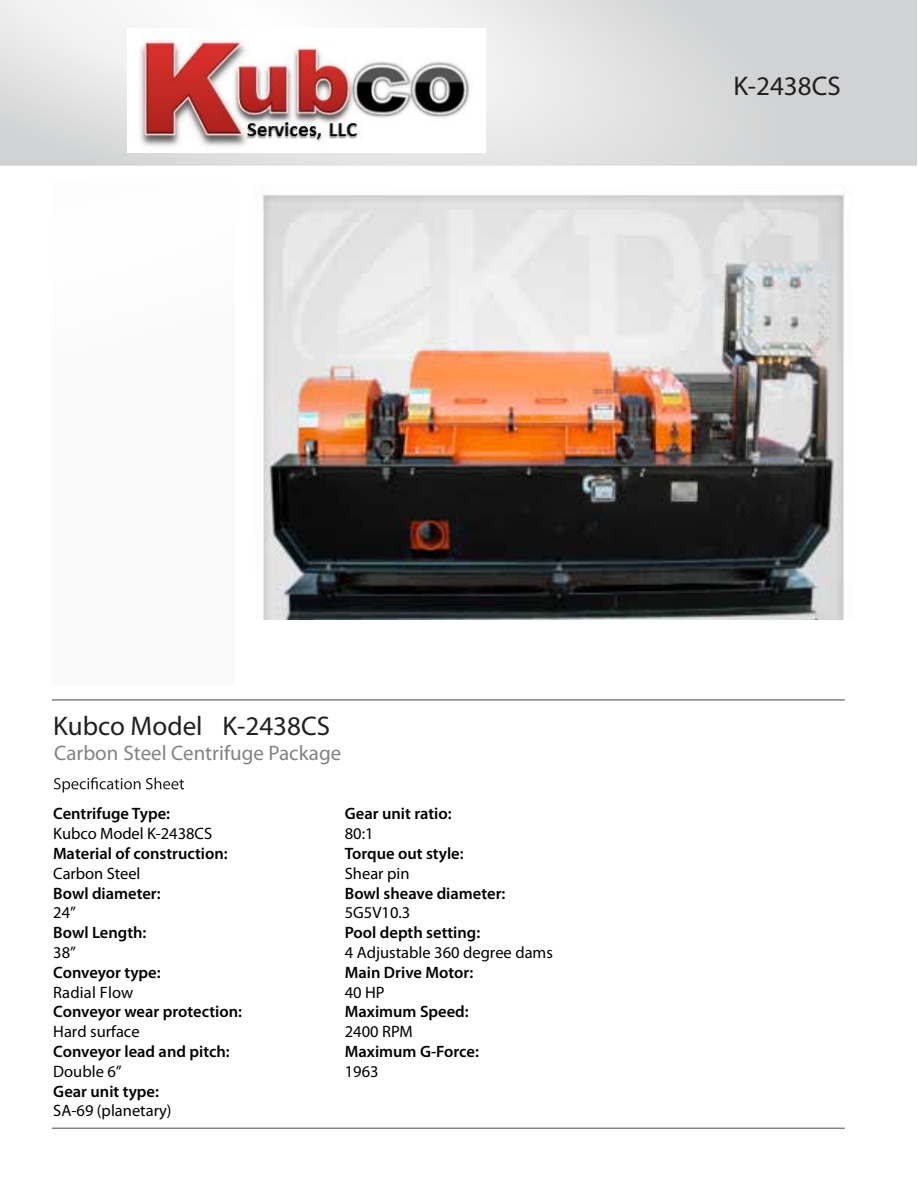
<style>
.page{position:relative;width:918px;height:1188px;background:#fff}
.page>*{position:absolute;margin:0;border:0;box-sizing:border-box;transform-origin:0 0}
.t1{font:27px "Myriad Pro";color:#231f20}
.t2{font:21px "Myriad Pro";color:#808285}
.t3{font:600 16.5px "Myriad Pro";color:#000}
.t4{font:16.5px "Myriad Pro";color:#000}
</style>
<div class="page">
<svg style="left:0;top:0;width:917px;height:166px"></svg>
<svg style="left:54px;top:777px;width:130px;height:16px"></svg>
<hr style="left:52px;top:699px;width:793px;height:2px;background:#808285">
<hr style="left:52px;top:1128px;width:793px;height:1px;background:#808285">
<img style="left:262px;top:194px;width:583px;height:426px">
<img style="left:127px;top:28px;width:358px;height:124px">
<h1 class="t1" style="left:734px;top:70px;width:109px">K-2438CS</h1>
<h1 class="t1" style="left:53px;top:710px;width:278px">Kubco Model K-2438CS</h1>
<p class="t2" style="left:54px;top:740px;width:289px">Carbon Steel Centrifuge Package</p>
<p class="t3" style="left:53px;top:803px;width:118px">Centrifuge Type:</p>
<p class="t4" style="left:53px;top:824px;width:160px">Kubco Model K-2438CS</p>
<p class="t4" style="left:53px;top:863px;width:89px">Carbon Steel</p>
<p class="t3" style="left:53px;top:843px;width:176px">Material of construction:</p>
<p class="t3" style="left:53px;top:883px;width:109px">Bowl diameter:</p>
<p class="t4" style="left:53px;top:903px;width:24px">24”</p>
<p class="t3" style="left:53px;top:922px;width:95px">Bowl Length:</p>
<p class="t4" style="left:53px;top:942px;width:24px">38”</p>
<p class="t3" style="left:53px;top:962px;width:109px">Conveyor type:</p>
<p class="t4" style="left:53px;top:982px;width:82px">Radial Flow</p>
<p class="t3" style="left:53px;top:1001px;width:190px">Conveyor wear protection:</p>
<p class="t4" style="left:53px;top:1022px;width:88px">Hard surface</p>
<p class="t3" style="left:53px;top:1041px;width:178px">Conveyor lead and pitch:</p>
<p class="t4" style="left:53px;top:1061px;width:70px">Double 6”</p>
<p class="t3" style="left:53px;top:1081px;width:107px">Gear unit type:</p>
<p class="t4" style="left:53px;top:1101px;width:120px">SA-69 (planetary)</p>
<p class="t3" style="left:345px;top:803px;width:108px">Gear unit ratio:</p>
<p class="t4" style="left:345px;top:824px;width:30px">80:1</p>
<p class="t3" style="left:345px;top:843px;width:120px">Torque out style:</p>
<p class="t4" style="left:345px;top:863px;width:66px">Shear pin</p>
<p class="t3" style="left:345px;top:883px;width:162px">Bowl sheave diameter:</p>
<p class="t4" style="left:345px;top:903px;width:67px">5G5V10.3</p>
<p class="t3" style="left:345px;top:922px;width:137px">Pool depth setting:</p>
<p class="t4" style="left:345px;top:942px;width:210px">4 Adjustable 360 degree dams</p>
<p class="t3" style="left:345px;top:962px;width:130px">Main Drive Motor:</p>
<p class="t4" style="left:345px;top:982px;width:41px">40 HP</p>
<p class="t3" style="left:345px;top:1001px;width:125px">Maximum Speed:</p>
<p class="t4" style="left:345px;top:1022px;width:70px">2400 RPM</p>
<p class="t3" style="left:345px;top:1041px;width:136px">Maximum G-Force:</p>
<p class="t4" style="left:345px;top:1061px;width:35px">1963</p>
</div>
